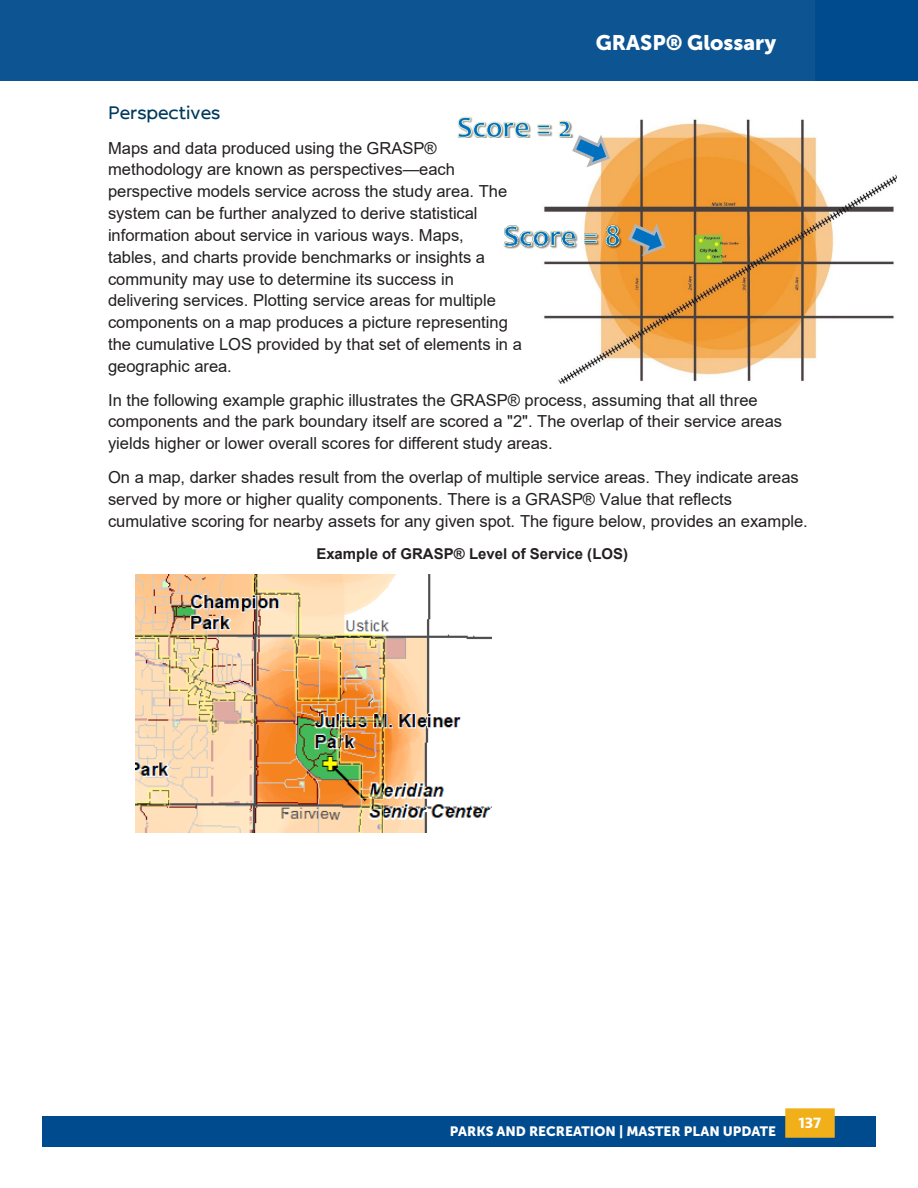
<style>
.page{position:relative;width:918px;height:1188px;background:#fff}
.page>*{position:absolute;margin:0;border:0;box-sizing:border-box;transform-origin:0 0}
.t1{font:21px "Museo Sans 900";color:#fff}
.t2{font:18px "Ondo";color:#003a5d}
.t3{font:16.5px/21.9px "Arial";color:#231f20}
.t4{font:700 15px "Arial";letter-spacing:.005em;color:#231f20}
.t5{font:700 15px "Bernina Sans";color:#fff}
.t6{font:13.5px "Museo Sans 900";color:#fff}
</style>
<div class="page">
<div style="left:815px;top:0;width:103px;height:81px;background:#004b8d"></div>
<div style="left:0;top:0;width:815px;height:81px;background:#0d5492"></div>
<div style="left:42px;top:1142px;width:834px;height:5px;background:#004b8d"></div>
<div style="left:42px;top:1116px;width:834px;height:29px;background:#004b8d"></div>
<div style="left:785px;top:1108px;width:50px;height:30px;background:#f1af1a;border:3px solid #f1af1a"></div>
<img style="left:135px;top:574px;width:356px;height:259px">
<img style="left:544px;top:119px;width:353px;height:264px">
<svg style="left:639px;top:220px;width:29px;height:39px"></svg>
<img style="left:612px;top:119px;width:4px;height:19px">
<svg style="left:457px;top:116px;width:155px;height:54px"></svg>
<img style="left:503px;top:211px;width:136px;height:52px">
<p class="t1" style="left:596px;top:30px;width:182px">GRASP® Glossary</p>
<p class="t2" style="left:108px;top:102px;width:114px">Perspectives</p>
<p class="t3" style="left:108px;top:137px;width:416px">Maps and data produced using the GRASP® methodology are known as perspectives—each perspective models service across the study area. The system can be further analyzed to derive statistical information about service in various ways. Maps,<br>tables, and charts provide benchmarks or insights a community may use to determine its success in delivering services. Plotting service areas for multiple components on a map produces a picture representing the cumulative LOS provided by that set of elements in a geographic area.</p>
<p class="t3" style="left:108px;top:389px;width:676px">In the following example graphic illustrates the GRASP® process, assuming that all three components and the park boundary itself are scored a "2". The overlap of their service areas yields higher or lower overall scores for different study areas.</p>
<p class="t3" style="left:108px;top:466px;width:701px">On a map, darker shades result from the overlap of multiple service areas. They indicate areas served by more or higher quality components. There is a GRASP® Value that reflects cumulative scoring for nearby assets for any given spot. The figure below, provides an example.</p>
<p class="t4" style="left:316px;top:543px;width:313px">Example of GRASP® Level of Service (LOS)</p>
<p class="t6" style="left:450px;top:1123px;width:328px">PARKS AND RECREATION | MASTER PLAN UPDATE</p>
<p class="t5" style="left:798px;top:1113px;width:25px">137</p>
</div>
